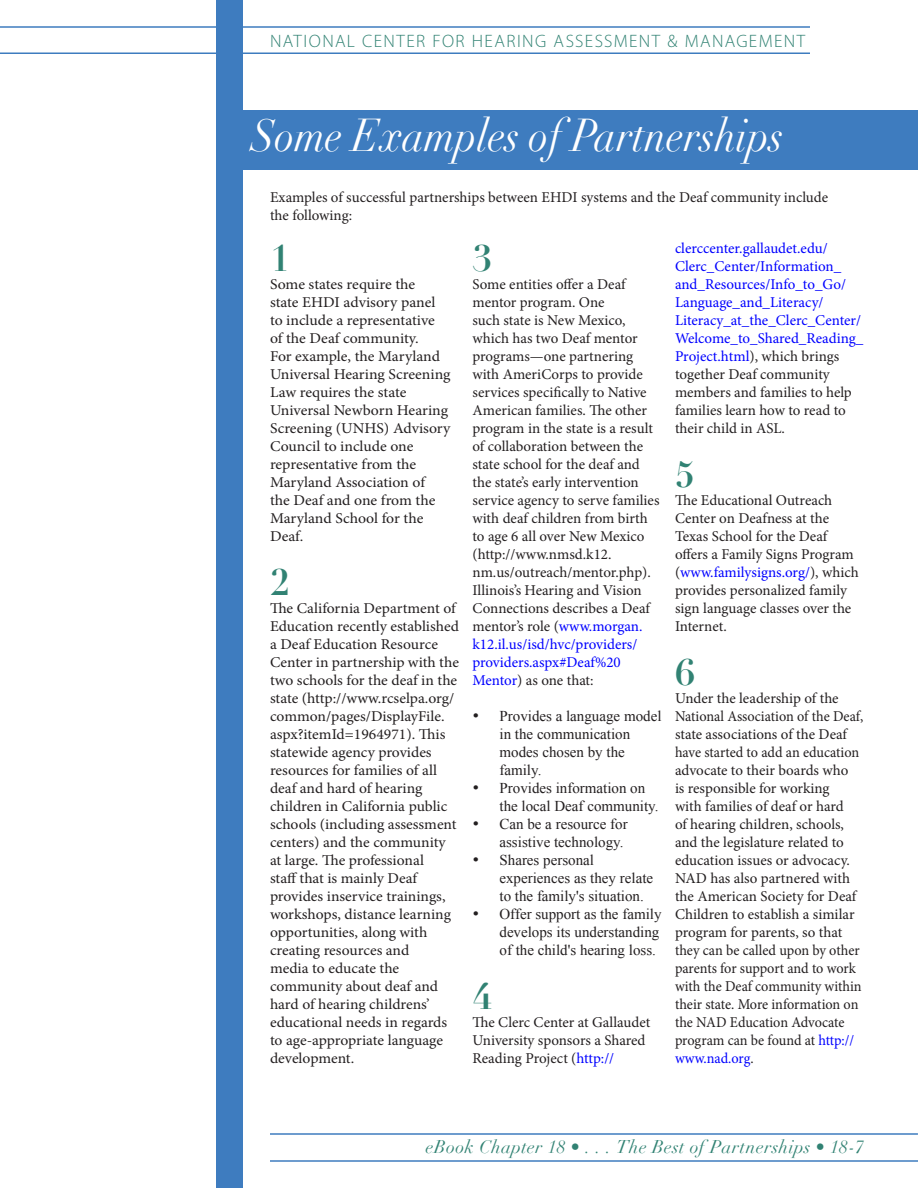
<style>
.page{position:relative;width:918px;height:1188px;background:#fff}
.page>*{position:absolute;margin:0;border:0;box-sizing:border-box;transform-origin:0 0}
.Table_Head{font:italic 45px "Didot";color:#fff;scale:.9 1}
.Chapter_Head{font:700 36px "Didot";color:#318273}
.t1{font:300 18px "Myriad Pro";letter-spacing:.075em;color:#318273}
.t2{font:italic 18px "Didot";letter-spacing:.02em;color:#318273}
.Body_text{font:15px/18px "Minion Pro";color:#231f20}
.Body_text-2{font:15px/18px "Minion Pro";color:#231f20;scale:1.04 1}
.Body_text-3{font:15px/18px "Minion Pro";color:#231f20;scale:1.05 1}
.Bullet_Text{font:15px/18px "Times New Roman";color:#231f20}
.Body_text-4{font:15px/18px "Minion Pro";color:#00f}
.s1{color:#231f20}
.s2{color:#00f}
</style>
<div class="page">
<hr style="left:0;top:26px;width:810px;height:2px;background:#3e7cbf">
<hr style="left:0;top:52px;width:810px;height:2px;background:#3e7cbf">
<hr style="left:270px;top:1133px;width:648px;height:2px;background:#3e7cbf">
<hr style="left:270px;top:1160px;width:648px;height:2px;background:#3e7cbf">
<div style="left:238px;top:110px;width:680px;height:60px;background:#3e7cbf"></div>
<div style="left:216px;top:0;width:27px;height:1188px;background:#3e7cbf"></div>
<p class="t1" style="left:270px;top:31px;width:537px">NATIONAL CENTER FOR HEARING ASSESSMENT &amp; MANAGEMENT</p>
<p class="Table_Head" style="left:251px;top:108px;width:593px">Some Examples of Partnerships</p>
<p class="Body_text" style="left:270px;top:189px;width:560px">Examples of successful partnerships between EHDI systems and the Deaf community include</p>
<p class="Body_text" style="left:270px;top:207px;width:84px">the following:</p>
<p class="Chapter_Head" style="left:270px;top:236px;width:22px">1</p>
<p class="Body_text-3" style="left:270px;top:275px;width:174px">Some states require the<br>state EHDI advisory panel to include a representative of the Deaf community.<br>For example, the Maryland<br>Universal Hearing Screening<br>Law requires the state<br>Universal Newborn Hearing<br>Screening (UNHS) Advisory<br>Council to include one representative from the<br>Maryland Association of<br>the Deaf and one from the<br>Maryland School for the<br>Deaf.</p>
<p class="Chapter_Head" style="left:270px;top:560px;width:22px">2</p>
<p class="Body_text-2" style="left:270px;top:599px;width:183px">The California Department of<br>Education recently established a Deaf Education Resource<br>Center in partnership with the two schools for the deaf in the state (http://www.rcselpa.org/ common/pages/DisplayFile. aspx?itemId=1964971). This statewide agency provides resources for families of all deaf and hard of hearing children in California public schools (including assessment centers) and the community at large. The professional<br>staff that is mainly Deaf provides inservice trainings, workshops, distance learning opportunities, along with creating resources and<br>media to educate the community about deaf and hard of hearing childrens’ educational needs in regards to age-appropriate language development.</p>
<p class="Body_text-4" style="left:675px;top:239px;width:190px">clerccenter.gallaudet.edu/<br>Clerc_Center/Information_ and_Resources/Info_to_Go/<br>Language_and_Literacy/<br>Literacy_at_the_Clerc_Center/<br>Welcome_to_Shared_Reading_<br>Project.html<span class="s1">), which brings together Deaf community members and families to help families learn how to read to their child in ASL.</span></p>
<p class="Chapter_Head" style="left:675px;top:452px;width:22px">5</p>
<p class="Body_text" style="left:675px;top:491px;width:185px">The Educational Outreach<br>Center on Deafness at the<br>Texas School for the Deaf offers a Family Signs Program (<span class="s2">www.familysigns.org/</span>), which provides personalized family sign language classes over the<br>Internet.</p>
<p class="Chapter_Head" style="left:675px;top:650px;width:22px">6</p>
<p class="Body_text" style="left:675px;top:690px;width:190px">Under the leadership of the<br>National Association of the Deaf, state associations of the Deaf have started to add an education advocate to their boards who<br>is responsible for working<br>with families of deaf or hard<br>of hearing children, schools, and the legislature related to education issues or advocacy.<br>NAD has also partnered with the American Society for Deaf<br>Children to establish a similar program for parents, so that they can be called upon by other parents for support and to work with the Deaf community within their state. More information on the NAD Education Advocate program can be found at <span class="s2">http:// www.nad.org</span>.</p>
<p class="Chapter_Head" style="left:472px;top:236px;width:22px">3</p>
<p class="Body_text" style="left:472px;top:275px;width:189px">Some entities offer a Deaf mentor program. One<br>such state is New Mexico, which has two Deaf mentor programs—one partnering with AmeriCorps to provide services specifically to Native<br>American families. The other program in the state is a result of collaboration between the state school for the deaf and the state’s early intervention service agency to serve families with deaf children from birth to age 6 all over New Mexico (http://www.nmsd.k12. nm.us/outreach/mentor.php).<br>Illinois’s Hearing and Vision<br>Connections describes a Deaf mentor’s role (<span class="s2">www.morgan. k12.il.us/isd/hvc/providers/ providers.aspx#Deaf%20<br>Mentor</span>) as one that:</p>
<p class="Bullet_Text" style="left:500px;top:707px;width:164px;text-indent:-27px">• Provides a language model in the communication modes chosen by the family.</p>
<p class="Bullet_Text" style="left:500px;top:779px;width:160px;text-indent:-27px">• Provides information on the local Deaf community.</p>
<p class="Bullet_Text" style="left:472px;top:815px;width:157px;text-align:right">• Can be a resource for assistive technology.</p>
<p class="Bullet_Text" style="left:500px;top:851px;width:155px;text-indent:-27px">• Shares personal experiences as they relate to the family's situation.</p>
<p class="Bullet_Text" style="left:500px;top:905px;width:164px;text-indent:-27px">• Offer support as the family develops its understanding of the child's hearing loss.</p>
<p class="Chapter_Head" style="left:472px;top:974px;width:22px">4</p>
<p class="Body_text" style="left:472px;top:1013px;width:179px">The Clerc Center at Gallaudet<br>University sponsors a Shared<br>Reading Project (<span class="s2">http://</span></p>
<p class="t2" style="left:426px;top:1136px;width:440px">eBook Chapter 18 • . . . The Best of Partnerships • 18-7</p>
</div>
